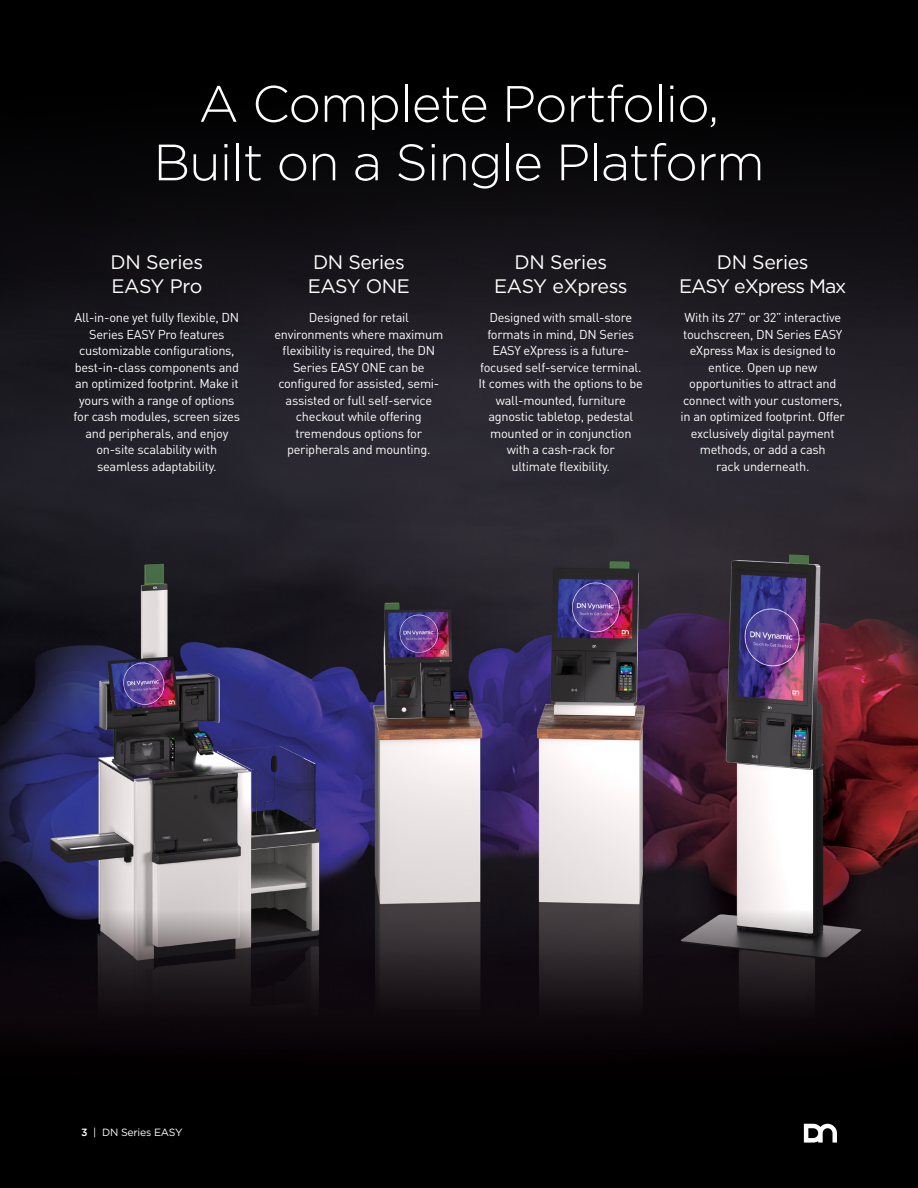
<style>
.page{position:relative;width:918px;height:1188px;background:#fff}
.page>*{position:absolute;margin:0;border:0;box-sizing:border-box;transform-origin:0 0}
.t1{font:300 51px/58.5px "Gotham";letter-spacing:-.02em;color:#fff;text-align:center}
.t2{font:19.5px/24px "Gotham";letter-spacing:-.02em;color:#fff}
.t3{font:19.5px/24px "Gotham";letter-spacing:-.05em;color:#fff;text-align:center}
.t4{font:12.75px/16.5px "DIN Pro";letter-spacing:-.02em;color:#fff;text-align:center}
.t5{font:10.5px "Gotham";letter-spacing:-.02em;color:#fff}
.s1{font-weight:500}
</style>
<div class="page">
<img style="left:0;top:367px;width:918px;height:588px">
<div style="left:0;top:0;width:918px;height:367px;background:linear-gradient(to bottom,#000,#201e25)"></div>
<svg style="left:0;top:955px;width:918px;height:233px;background:#070406"></svg>
<svg style="left:804px;top:1124px;width:33px;height:19px"></svg>
<h1 class="t1" style="left:154px;top:73px;width:612px">A Complete Portfolio,<br>Built on a Single Platform</h1>
<h2 class="t2" style="left:111px;top:250px;width:94px">DN Series<br>EASY Pro</h2>
<p class="t4" style="left:74px;top:309px;width:168px">All-in-one yet fully flexible, DN<br>Series EASY Pro features customizable configurations, best-in-class components and an optimized footprint. Make it yours with a range of options for cash modules, screen sizes and peripherals, and enjoy on-site scalability with seamless adaptability.</p>
<h2 class="t2" style="left:308px;top:250px;width:104px">DN Series<br>EASY ONE</h2>
<p class="t4" style="left:274px;top:309px;width:170px">Designed for retail environments where maximum flexibility is required, the DN<br>Series EASY ONE can be configured for assisted, semi&shy;assisted or full self-service checkout while offering tremendous options for peripherals and mounting.</p>
<h2 class="t2" style="left:494px;top:250px;width:135px;text-align:center">DN Series<br>EASY eXpress</h2>
<p class="t4" style="left:479px;top:309px;width:166px">Designed with small-store formats in mind, DN Series<br>EASY eXpress is a future&shy;focused self-service terminal.<br>It comes with the options to be wall-mounted, furniture agnostic tabletop, pedestal mounted or in conjunction with a cash-rack for<br>ultimate flexibility.</p>
<h2 class="t3" style="left:679px;top:250px;width:169px">DN Series<br>EASY eXpress Max</h2>
<p class="t4" style="left:681px;top:309px;width:166px">With its 27” or 32” interactive touchscreen, DN Series EASY eXpress Max is designed to entice. Open up new opportunities to attract and connect with your customers, in an optimized footprint. Offer exclusively digital payment methods, or add a cash<br>rack underneath.</p>
<p class="t5" style="left:81px;top:1126px;width:103px"><span class="s1">3</span> | DN Series EASY</p>
</div>
